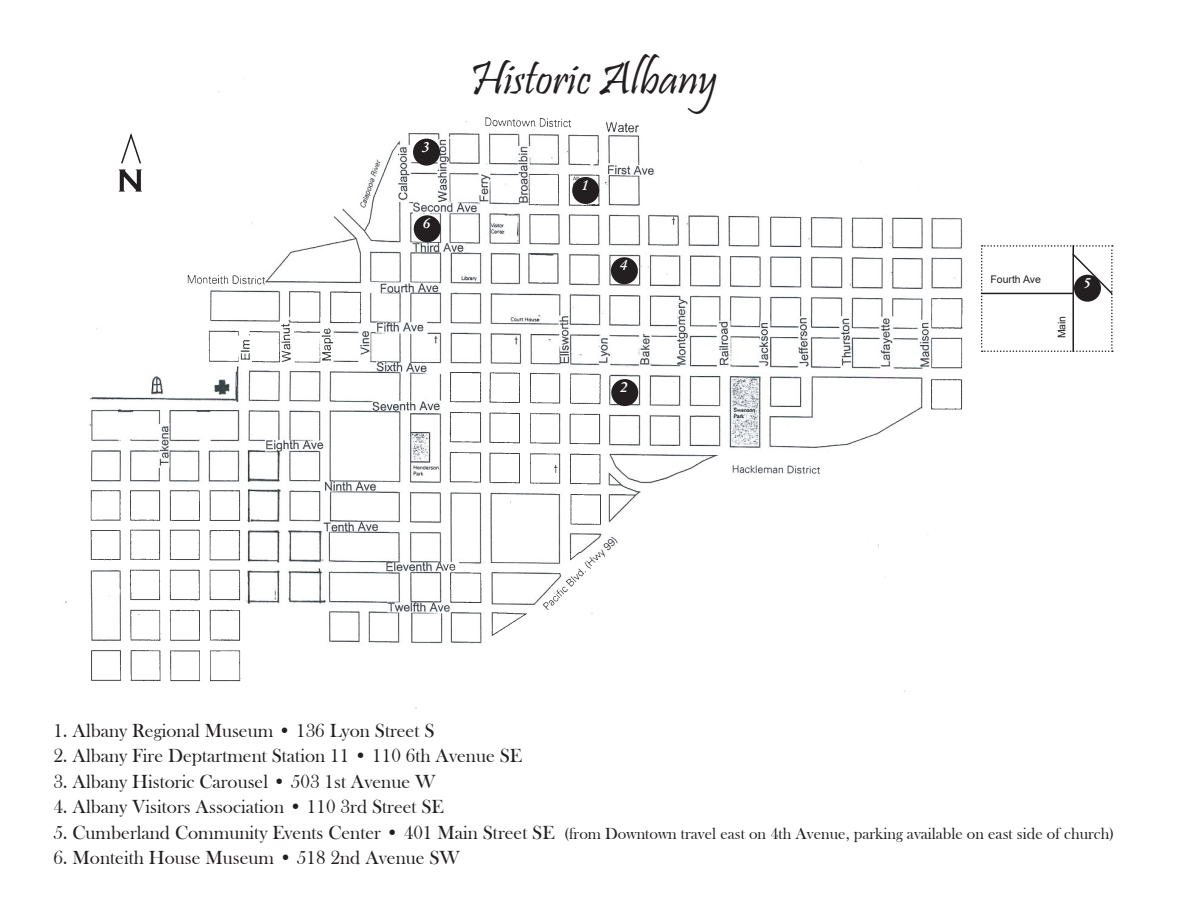
<style>
.page{position:relative;width:1188px;height:918px;background:#fff}
.page>*{position:absolute;margin:0;border:0;box-sizing:border-box;transform-origin:0 0}
.t1{font:48px "Pristina";color:#231f20}
.t2{font:19.5px "Bask Old Face";color:#231f20}
.t3{font:16.5px "Bask Old Face";color:#231f20}
.t4{font:15px "Garamond Kursiv Halbfett";color:#fff}
.t5{font:10.5px "Arial";color:#231f20}
.s1{font-size:19.5px}
</style>
<div class="page">
<img style="left:65px;top:76px;width:916px;height:633px">
<img style="left:90px;top:491px;width:150px;height:190px">
<img style="left:443px;top:373px;width:39px;height:229px">
<img style="left:207px;top:323px;width:127px;height:39px">
<img style="left:542px;top:553px;width:59px;height:57px">
<img style="left:489px;top:373px;width:112px;height:152px">
<img style="left:489px;top:612px;width:39px;height:23px">
<img style="left:289px;top:290px;width:72px;height:33px">
<img style="left:928px;top:298px;width:34px;height:111px">
<img style="left:187px;top:275px;width:77px;height:9px">
<img style="left:527px;top:174px;width:72px;height:31px">
<img style="left:484px;top:118px;width:87px;height:10px">
<img style="left:605px;top:123px;width:34px;height:10px">
<svg style="left:981px;top:245px;width:133px;height:107px"></svg>
<div style="left:611px;top:257px;width:27px;height:27px;background:#231f20;border-radius:50%"></div>
<div style="left:1074px;top:275px;width:27px;height:27px;background:#231f20;border-radius:50%"></div>
<div style="left:611px;top:379px;width:27px;height:27px;background:#231f20;border-radius:50%"></div>
<div style="left:414px;top:215px;width:27px;height:27px;background:#231f20;border-radius:50%"></div>
<div style="left:572px;top:177px;width:27px;height:27px;background:#231f20;border-radius:50%"></div>
<svg style="left:119px;top:130px;width:23px;height:62px"></svg>
<div style="left:667px;top:120px;width:31px;height:85px;background:#fff"></div>
<div style="left:413px;top:139px;width:27px;height:27px;background:#231f20;border-radius:50%"></div>
<p class="t4" style="left:422px;top:137px;width:9px">3</p>
<p class="t4" style="left:423px;top:214px;width:9px">6</p>
<h1 class="t1" style="left:470px;top:52px;width:249px">Historic Albany</h1>
<p class="t4" style="left:581px;top:176px;width:9px">1</p>
<p class="t4" style="left:620px;top:256px;width:9px">4</p>
<p class="t4" style="left:620px;top:378px;width:9px">2</p>
<p class="t5" style="left:990px;top:272px;width:52px">Fourth Ave</p>
<p class="t5" style="left:1055px;top:338px;width:24px;rotate:-90deg">Main</p>
<p class="t4" style="left:1083px;top:273px;width:9px">5</p>
<p class="t2" style="left:53px;top:719px;width:383px">1. Albany Regional Museum • 136 Lyon Street S</p>
<p class="t2" style="left:53px;top:745px;width:470px">2. Albany Fire Deptartment Station 11 • 110 6th Avenue SE</p>
<p class="t2" style="left:53px;top:770px;width:384px">3. Albany Historic Carousel • 503 1st Avenue W</p>
<p class="t2" style="left:53px;top:796px;width:392px">4. Albany Visitors Association • 110 3rd Street SE</p>
<p class="t3" style="left:53px;top:824px;width:1062px"><span class="s1">5. Cumberland Community Events Center • 401 Main Street SE</span> (from Downtown travel east on 4th Avenue, parking available on east side of church)</p>
<p class="t2" style="left:53px;top:847px;width:408px">6. Monteith House Museum • 518 2nd Avenue SW</p>
</div>
